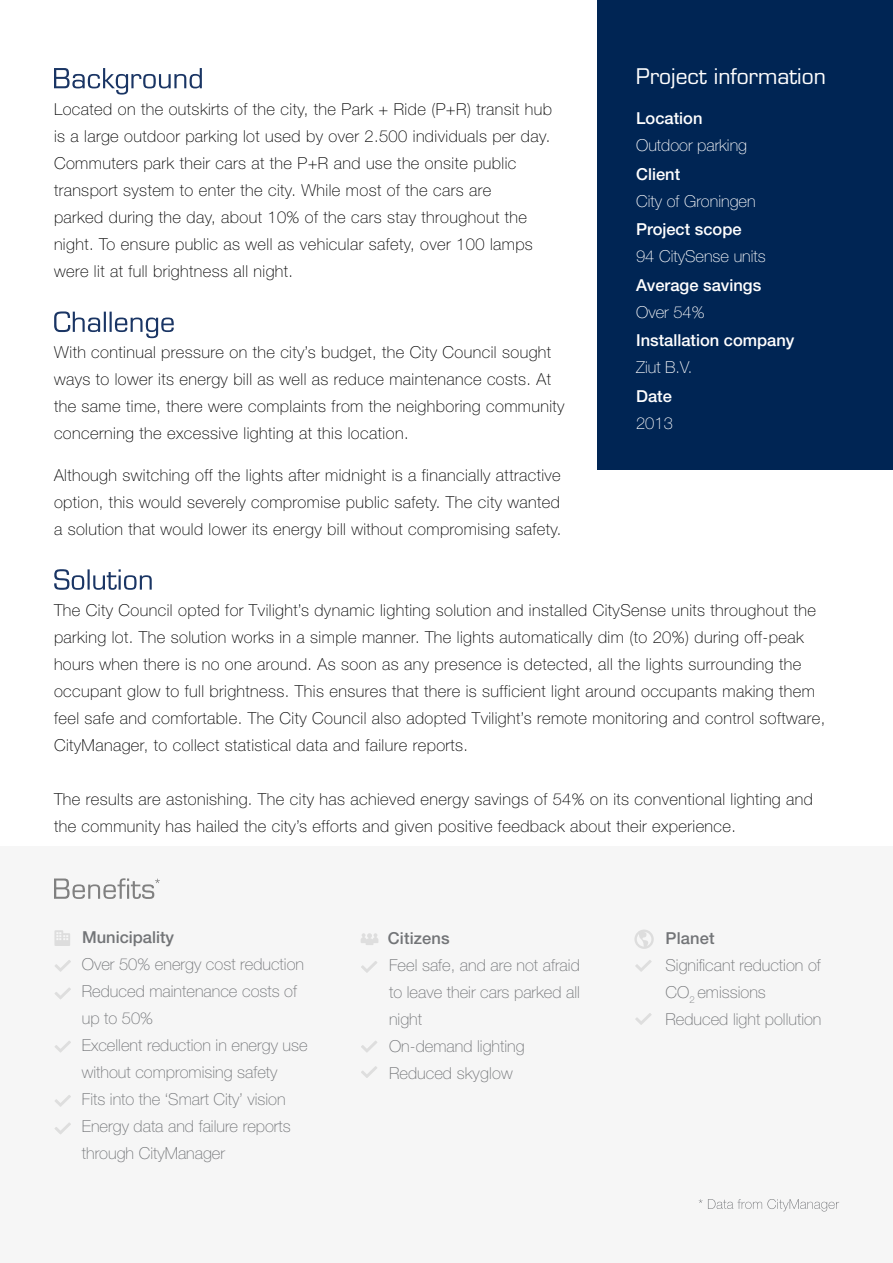
<style>
.page{position:relative;width:893px;height:1263px;background:#fff}
.page>*{position:absolute;margin:0;border:0;box-sizing:border-box;transform-origin:0 0}
.t1{font:21px "Eurostile LT Std";color:#fff}
.t2{font:100 16.5px/27px "Helvetica Neue LT Std";letter-spacing:.025em;color:#000}
.t3{font:100 16.5px/27px "Helvetica Neue LT Std";color:#727477}
.t4{font:100 16.5px "Helvetica Neue LT Std";color:#fff}
.t5{font:500 16.5px "Helvetica Neue LT Std";color:#fff}
.t6{font:500 16.5px "Helvetica Neue LT Std";letter-spacing:.01em;color:#727477}
</style>
<div class="page">
<div style="left:0;top:846px;width:893px;height:417px;background:#f6f6f6"></div>
<svg style="left:699px;top:1199px;width:140px;height:12px"></svg>
<svg style="left:55px;top:960px;width:16px;height:12px"></svg>
<svg style="left:361px;top:961px;width:16px;height:12px"></svg>
<div style="left:598px;top:0;width:295px;height:470px;background:#002554"></div>
<svg style="left:635px;top:960px;width:17px;height:12px"></svg>
<svg style="left:635px;top:1013px;width:17px;height:12px"></svg>
<svg style="left:361px;top:1041px;width:16px;height:11px"></svg>
<svg style="left:361px;top:1066px;width:16px;height:12px"></svg>
<svg style="left:55px;top:988px;width:16px;height:11px"></svg>
<svg style="left:55px;top:1041px;width:16px;height:12px"></svg>
<svg style="left:55px;top:1095px;width:16px;height:12px"></svg>
<svg style="left:55px;top:1123px;width:16px;height:11px"></svg>
<svg style="left:634px;top:929px;width:20px;height:20px"></svg>
<svg style="left:54px;top:930px;width:16px;height:16px"></svg>
<svg style="left:361px;top:933px;width:17px;height:12px"></svg>
<svg style="left:54px;top:569px;width:98px;height:21px"></svg>
<svg style="left:54px;top:311px;width:120px;height:27px"></svg>
<svg style="left:54px;top:68px;width:148px;height:27px"></svg>
<svg style="left:54px;top:878px;width:106px;height:21px"></svg>
<p class="t2" style="left:54px;top:96px;width:500px">Located on the outskirts of the city, the Park + Ride (P+R) transit hub is a large outdoor parking lot used by over 2.500 individuals per day.<br>Commuters park their cars at the P+R and use the onsite public transport system to enter the city. While most of the cars are<br>parked during the day, about 10% of the cars stay throughout the night. To ensure public as well as vehicular safety, over 100 lamps were lit at full brightness all night.</p>
<p class="t2" style="left:54px;top:339px;width:512px">With continual pressure on the city’s budget, the City Council sought ways to lower its energy bill as well as reduce maintenance costs. At the same time, there were complaints from the neighboring community concerning the excessive lighting at this location.</p>
<p class="t2" style="left:54px;top:462px;width:509px;text-align:justify">Although switching off the lights after midnight is a financially attractive option, this would severely compromise public safety. The city wanted a solution that would lower its energy bill without compromising safety.</p>
<p class="t1" style="left:636px;top:63px;width:191px">Project information</p>
<p class="t5" style="left:636px;top:108px;width:68px">Location</p>
<p class="t4" style="left:636px;top:136px;width:112px">Outdoor parking</p>
<p class="t5" style="left:636px;top:164px;width:46px">Client</p>
<p class="t4" style="left:636px;top:191px;width:121px">City of Groningen</p>
<p class="t5" style="left:636px;top:219px;width:107px">Project scope</p>
<p class="t4" style="left:636px;top:247px;width:131px">94 CitySense units</p>
<p class="t5" style="left:636px;top:275px;width:127px">Average savings</p>
<p class="t4" style="left:636px;top:302px;width:70px">Over 54%</p>
<p class="t5" style="left:636px;top:330px;width:160px">Installation company</p>
<p class="t4" style="left:636px;top:358px;width:58px">Ziut B.V.</p>
<p class="t5" style="left:636px;top:386px;width:37px">Date</p>
<p class="t4" style="left:636px;top:413px;width:38px">2013</p>
<p class="t2" style="left:54px;top:597px;width:773px">The City Council opted for Tvilight’s dynamic lighting solution and installed CitySense units throughout the parking lot. The solution works in a simple manner. The lights automatically dim (to 20%) during off-peak hours when there is no one around. As soon as any presence is detected, all the lights surrounding the occupant glow to full brightness. This ensures that there is sufficient light around occupants making them feel safe and comfortable. The City Council also adopted Tvilight’s remote monitoring and control software, CityManager, to collect statistical data and failure reports.</p>
<p class="t2" style="left:54px;top:786px;width:761px">The results are astonishing. The city has achieved energy savings of 54% on its conventional lighting and the community has hailed the city’s efforts and given positive feedback about their experience.</p>
<p class="t6" style="left:82px;top:927px;width:94px">Municipality</p>
<p class="t3" style="left:82px;top:951px;width:227px">Over 50% energy cost reduction<br>Reduced maintenance costs of up to 50%<br>Excellent reduction in energy use without compromising safety<br>Fits into the ‘Smart City’ vision<br>Energy data and failure reports through CityManager</p>
<p class="t6" style="left:388px;top:928px;width:63px">Citizens</p>
<p class="t3" style="left:389px;top:951px;width:192px">Feel safe, and are not afraid to leave their cars parked all night<br>On-demand lighting<br>Reduced skyglow</p>
<p class="t6" style="left:665px;top:928px;width:51px">Planet</p>
<p class="t3" style="left:665px;top:951px;width:158px">Significant reduction of<br>CO<sub>2</sub> emissions<br>Reduced light pollution</p>
</div>
